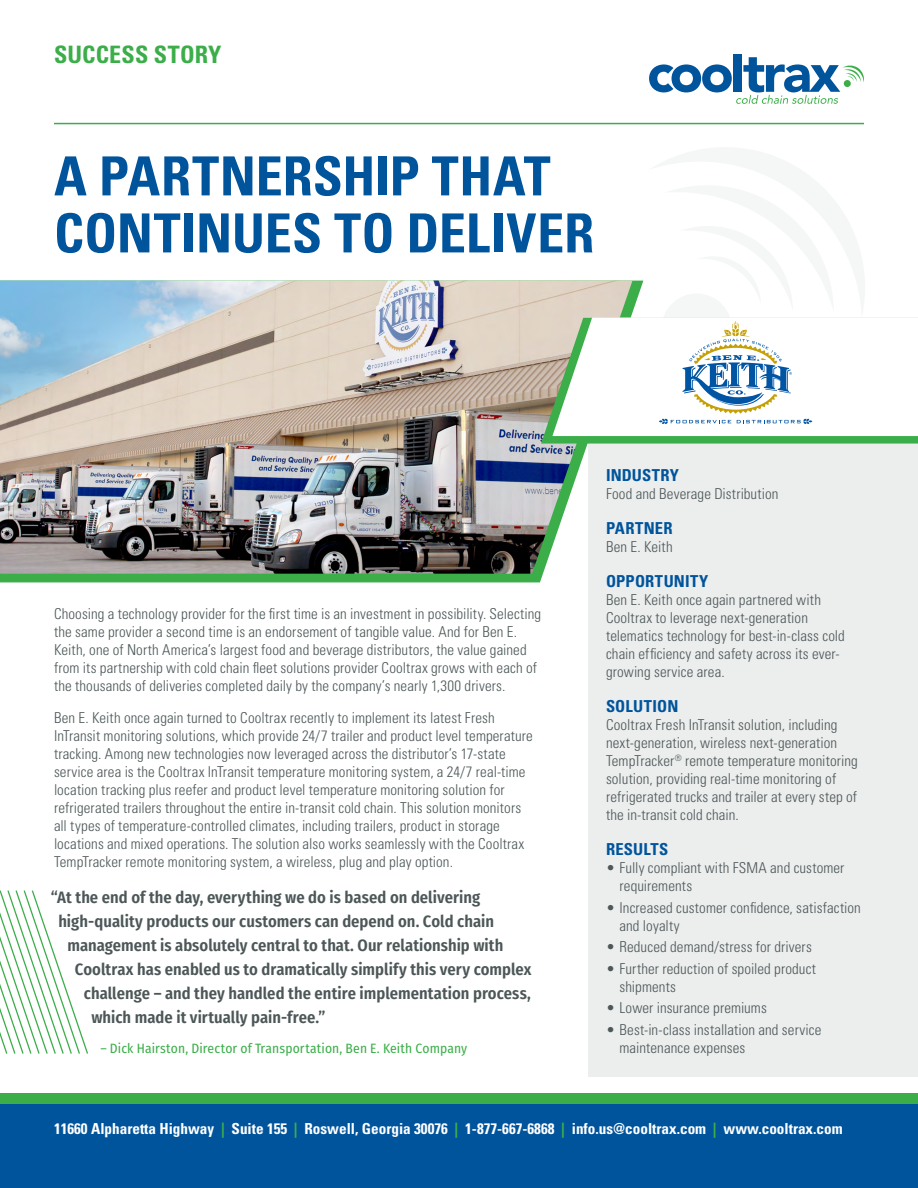
<style>
.page{position:relative;width:918px;height:1188px;background:#fff}
.page>*{position:absolute;margin:0;border:0;box-sizing:border-box;transform-origin:0 0}
.t1{font:700 condensed 54px/57px "Univers";color:#00549c}
.t2{font:700 condensed 24px "Univers";letter-spacing:.01em;color:#3bae49}
.t3{font:600 16.5px "Fira Sans Condensed";color:#4d5758}
.t4{font:700 condensed 16.5px "Univers LT Std";letter-spacing:.01em;color:#00549c}
.t5{font:700 condensed 15.15px "Univers";color:#fff}
.t6{font:300 condensed 15px/18px "Univers LT Std";letter-spacing:.005em;color:#4d5758}
.t7{font:13.5px "Fira Sans Condensed";letter-spacing:.01em;color:#3bae49}
.s1{color:#3bae49}
</style>
<div class="page">
<div style="left:0;top:1102px;width:918px;height:86px;background:#00549c"></div>
<div style="left:588px;top:444px;width:330px;height:633px;background:#eceded"></div>
<div style="left:734px;top:54px;width:8px;height:38px;background:#00549c"></div>
<svg style="left:649px;top:57px;width:215px;height:47px"></svg>
<div style="left:0;top:574px;width:543px;height:8px;background:#3bae49"></div>
<div style="left:0;top:1093px;width:918px;height:11px;background:#3bae49"></div>
<img style="left:0;top:281px;width:588px;height:293px">
<hr style="left:54px;top:123px;width:810px;height:1px;background:#3bae49">
<svg style="left:0;top:890px;width:88px;height:164px"></svg>
<svg style="left:541px;top:318px;width:377px;height:126px;background:#67b168"></svg>
<svg style="left:552px;top:280px;width:366px;height:156px"></svg>
<h2 class="t2" style="left:54px;top:39px;width:169px">SUCCESS STORY</h2>
<h1 class="t1" style="left:54px;top:147px;width:542px">A PARTNERSHIP THAT<br>CONTINUES TO DELIVER</h1>
<p class="t6" style="left:54px;top:605px;width:489px">Choosing a technology provider for the first time is an investment in possibility. Selecting the same provider a second time is an endorsement of tangible value. And for Ben E.<br>Keith, one of North America’s largest food and beverage distributors, the value gained from its partnership with cold chain fleet solutions provider Cooltrax grows with each of the thousands of deliveries completed daily by the company’s nearly 1,300 drivers.</p>
<p class="t6" style="left:54px;top:708px;width:480px">Ben E. Keith once again turned to Cooltrax recently to implement its latest Fresh InTransit monitoring solutions, which provide 24/7 trailer and product level temperature tracking. Among new technologies now leveraged across the distributor’s 17-state service area is the Cooltrax InTransit temperature monitoring system, a 24/7 real-time location tracking plus reefer and product level temperature monitoring solution for refrigerated trailers throughout the entire in-transit cold chain. This solution monitors all types of temperature-controlled climates, including trailers, product in storage locations and mixed operations. The solution also works seamlessly with the Cooltrax TempTracker remote monitoring system, a wireless, plug and play option.</p>
<p class="t3" style="left:51px;top:884px;width:431px">“At the end of the day, everything we do is based on delivering</p>
<p class="t3" style="left:58px;top:908px;width:437px">high-quality products our customers can depend on. Cold chain</p>
<p class="t3" style="left:67px;top:932px;width:438px">management is absolutely central to that. Our relationship with</p>
<p class="t3" style="left:75px;top:956px;width:458px">Cooltrax has enabled us to dramatically simplify this very complex</p>
<p class="t3" style="left:84px;top:980px;width:448px">challenge – and they handled the entire implementation process,</p>
<p class="t3" style="left:91px;top:1004px;width:236px">which made it virtually pain-free.”</p>
<p class="t7" style="left:100px;top:1038px;width:369px">– Dick Hairston, Director of Transportation, Ben E. Keith Company</p>
<p class="t4" style="left:606px;top:465px;width:75px">INDUSTRY</p>
<p class="t6" style="left:606px;top:484px;width:174px">Food and Beverage Distribution</p>
<p class="t4" style="left:606px;top:518px;width:68px">PARTNER</p>
<p class="t6" style="left:606px;top:538px;width:68px">Ben E. Keith</p>
<p class="t4" style="left:606px;top:571px;width:104px">OPPORTUNITY</p>
<p class="t6" style="left:606px;top:591px;width:240px">Ben E. Keith once again partnered with Cooltrax to leverage next-generation telematics technology for best-in-class cold chain efficiency and safety across its ever&shy;growing service area.</p>
<p class="t4" style="left:606px;top:696px;width:74px">SOLUTION</p>
<p class="t6" style="left:606px;top:716px;width:253px">Cooltrax Fresh InTransit solution, including next-generation, wireless next-generation TempTracker<sup>®</sup> remote temperature monitoring solution, providing real-time monitoring of refrigerated trucks and trailer at every step of the in-transit cold chain.</p>
<p class="t4" style="left:606px;top:839px;width:64px">RESULTS</p>
<p class="t6" style="left:620px;top:859px;width:226px;text-indent:-14px">• Fully compliant with FSMA and customer requirements</p>
<p class="t6" style="left:620px;top:898px;width:243px;text-indent:-14px">• Increased customer confidence, satisfaction and loyalty</p>
<p class="t6" style="left:606px;top:938px;width:207px">• Reduced demand/stress for drivers</p>
<p class="t6" style="left:620px;top:959px;width:198px;text-indent:-14px">• Further reduction of spoiled product shipments</p>
<p class="t6" style="left:606px;top:999px;width:162px">• Lower insurance premiums</p>
<p class="t6" style="left:620px;top:1020px;width:204px;text-indent:-14px">• Best-in-class installation and service maintenance expenses</p>
<p class="t5" style="left:54px;top:1120px;width:790px">11660 Alpharetta Highway <span class="s1">|</span> Suite 155 <span class="s1">|</span> Roswell, Georgia 30076 <span class="s1">|</span> 1-877-667-6868 <span class="s1">|</span> info.us@cooltrax.com <span class="s1">|</span> www.cooltrax.com</p>
</div>
